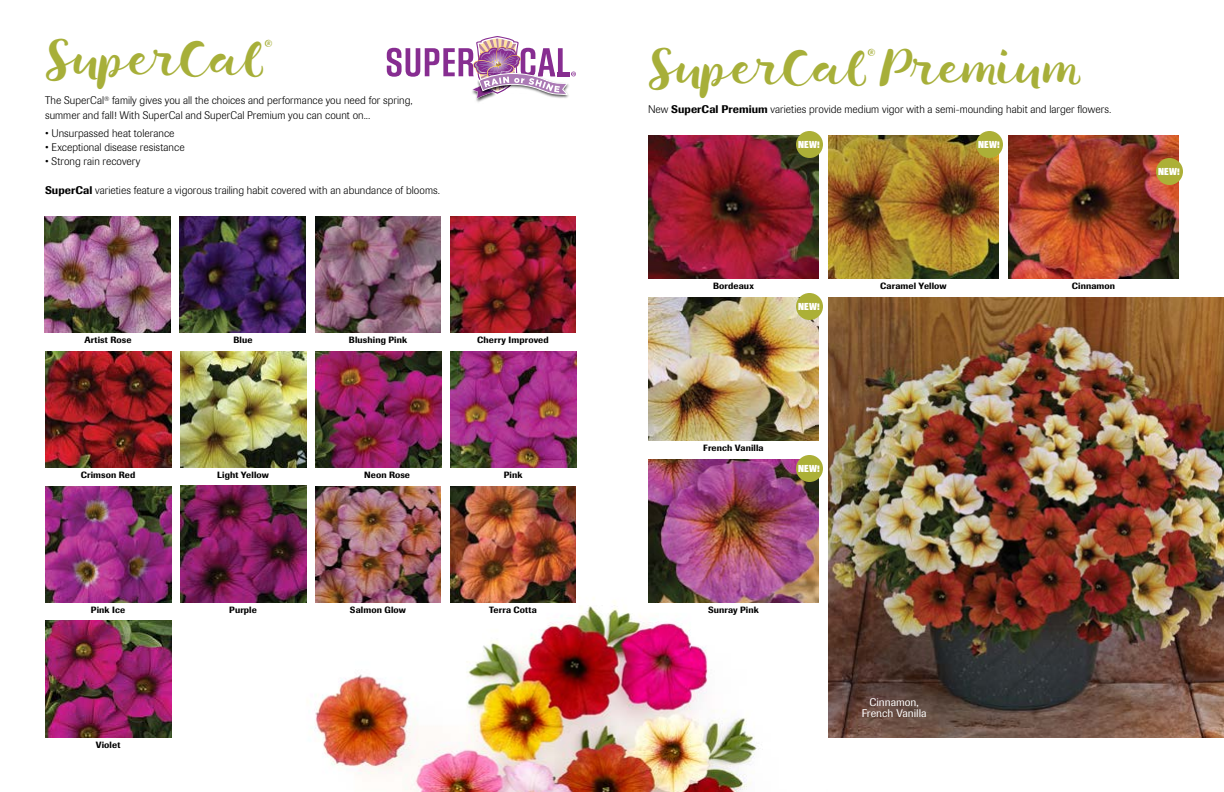
<style>
.page{position:relative;width:1224px;height:792px;background:#fff}
.page>*{position:absolute;margin:0;border:0;box-sizing:border-box;transform-origin:0 0}
.t1{font:50px "ST Brush";letter-spacing:.005em;color:#a7af39}
.t2{font:17.5px "ST Brush";color:#a7af39}
.t3{font:300 11px/14px "Imago";letter-spacing:.005em;color:#000}
.t4{font:11px/11px "Imago";letter-spacing:-.005em;color:#fff;text-align:center}
.t5{font:800 10px "Imago";letter-spacing:.01em;color:#fff;scale:.8 1}
.t6{font:500 9px "Imago";letter-spacing:.01em;color:#000}
.s1{font-weight:500}
</style>
<div class="page">
<img style="left:306px;top:582px;width:451px;height:210px">
<img style="left:180px;top:216px;width:126px;height:117px">
<img style="left:450px;top:486px;width:126px;height:117px">
<img style="left:45px;top:216px;width:126px;height:117px">
<img style="left:315px;top:216px;width:126px;height:117px">
<img style="left:450px;top:216px;width:126px;height:117px">
<img style="left:45px;top:486px;width:126px;height:117px">
<img style="left:45px;top:621px;width:126px;height:117px">
<img style="left:315px;top:351px;width:126px;height:117px">
<img style="left:180px;top:486px;width:126px;height:117px">
<img style="left:315px;top:486px;width:126px;height:117px">
<img style="left:180px;top:351px;width:126px;height:117px">
<img style="left:450px;top:351px;width:126px;height:117px">
<img style="left:45px;top:351px;width:126px;height:117px">
<img style="left:648px;top:135px;width:171px;height:144px">
<img style="left:828px;top:135px;width:171px;height:144px">
<img style="left:1008px;top:135px;width:171px;height:144px">
<img style="left:648px;top:297px;width:171px;height:144px">
<img style="left:648px;top:459px;width:171px;height:144px">
<img style="left:828px;top:297px;width:396px;height:441px">
<div style="left:796px;top:131px;width:27px;height:27px;background:#acb037;border-radius:50%"></div>
<div style="left:976px;top:131px;width:27px;height:27px;background:#acb037;border-radius:50%"></div>
<div style="left:796px;top:293px;width:27px;height:27px;background:#acb037;border-radius:50%"></div>
<div style="left:1156px;top:158px;width:27px;height:27px;background:#acb037;border-radius:50%"></div>
<div style="left:796px;top:455px;width:27px;height:27px;background:#acb037;border-radius:50%"></div>
<div style="left:470px;top:85px;width:26px;height:19px;background:#000;opacity:.75"></div>
<svg style="left:387px;top:36px;width:189px;height:63px"></svg>
<h1 class="t1" style="left:45px;top:25px;width:223px">SuperCal</h1>
<h2 class="t2" style="left:263px;top:34px;width:13px">®</h2>
<p class="t3" style="left:45px;top:94px;width:369px">The SuperCal<sup>®</sup> family gives you all the choices and performance you need for spring, summer and fall! With SuperCal and SuperCal Premium you can count on...</p>
<p class="t3" style="left:45px;top:126px;width:131px">• Unsurpassed heat tolerance</p>
<p class="t3" style="left:45px;top:140px;width:141px">• Exceptional disease resistance</p>
<p class="t3" style="left:45px;top:154px;width:97px">• Strong rain recovery</p>
<p class="t3" style="left:45px;top:183px;width:397px"><span class="s1">SuperCal</span> varieties feature a vigorous trailing habit covered with an abundance of blooms.</p>
<p class="t6" style="left:84px;top:335px;width:49px">Artist Rose</p>
<p class="t6" style="left:349px;top:335px;width:60px">Blushing Pink</p>
<p class="t6" style="left:477px;top:335px;width:73px">Cherry Improved</p>
<p class="t6" style="left:233px;top:335px;width:21px">Blue</p>
<p class="t6" style="left:81px;top:470px;width:56px">Crimson Red</p>
<p class="t6" style="left:217px;top:470px;width:53px">Light Yellow</p>
<p class="t6" style="left:504px;top:470px;width:20px">Pink</p>
<p class="t6" style="left:364px;top:470px;width:47px">Neon Rose</p>
<p class="t6" style="left:91px;top:605px;width:36px">Pink Ice</p>
<p class="t6" style="left:96px;top:740px;width:26px">Violet</p>
<p class="t6" style="left:229px;top:605px;width:29px">Purple</p>
<p class="t6" style="left:350px;top:605px;width:58px">Salmon Glow</p>
<p class="t6" style="left:489px;top:605px;width:49px">Terra Cotta</p>
<h1 class="t1" style="left:648px;top:34px;width:435px">SuperCal Premium</h1>
<h2 class="t2" style="left:866px;top:43px;width:13px">®</h2>
<p class="t3" style="left:648px;top:103px;width:465px">New <span class="s1">SuperCal Premium</span> varieties provide medium vigor with a semi-mounding habit and larger flowers.</p>
<p class="t5" style="left:798px;top:138px;width:28px">NEW!</p>
<p class="t5" style="left:978px;top:138px;width:28px">NEW!</p>
<p class="t6" style="left:713px;top:281px;width:42px">Bordeaux</p>
<p class="t6" style="left:880px;top:281px;width:68px">Caramel Yellow</p>
<p class="t6" style="left:1072px;top:281px;width:45px">Cinnamon</p>
<p class="t5" style="left:798px;top:300px;width:28px">NEW!</p>
<p class="t5" style="left:1158px;top:165px;width:28px">NEW!</p>
<p class="t6" style="left:703px;top:443px;width:62px">French Vanilla</p>
<p class="t5" style="left:798px;top:462px;width:28px">NEW!</p>
<p class="t6" style="left:708px;top:605px;width:52px">Sunray Pink</p>
<p class="t4" style="left:862px;top:697px;width:66px">Cinnamon,<br>French Vanilla</p>
</div>
